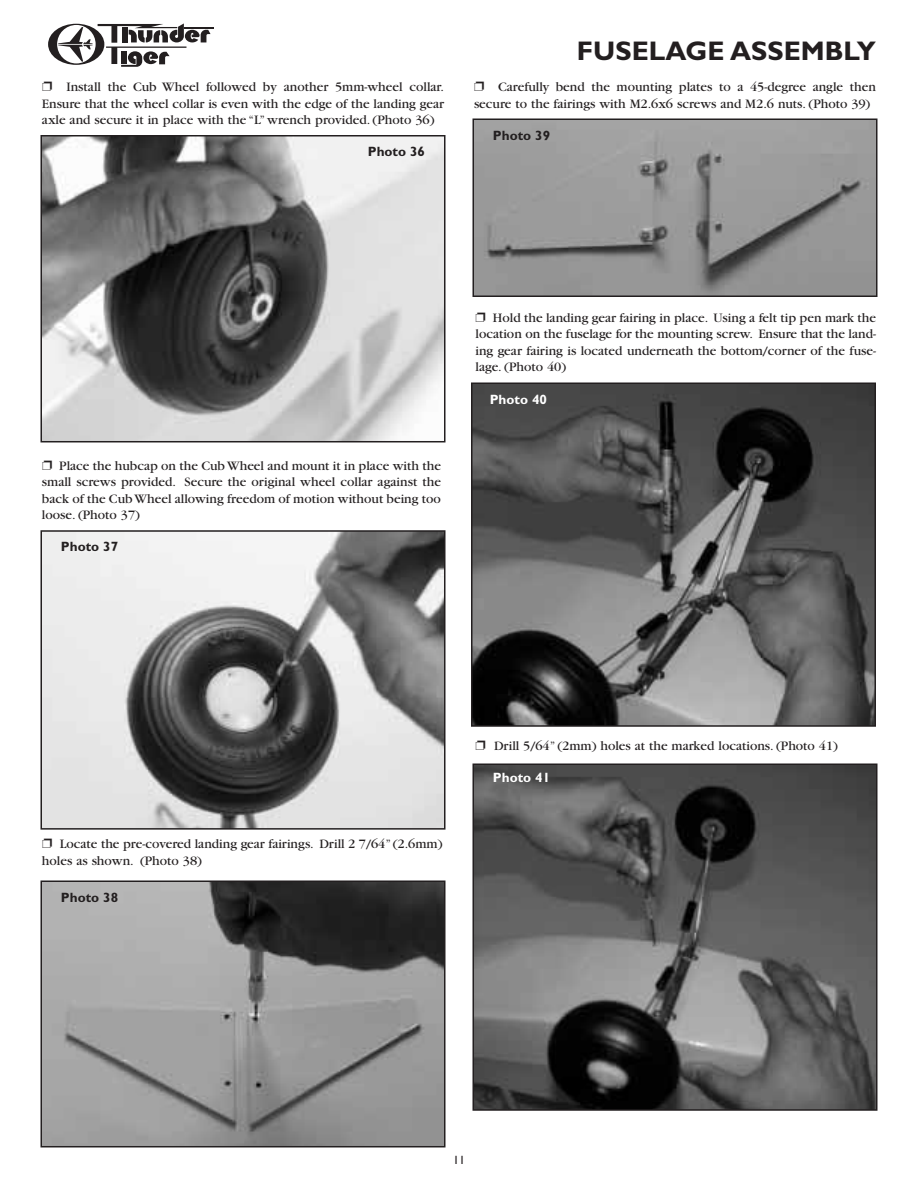
<style>
.page{position:relative;width:918px;height:1188px;background:#fff}
.page>*{position:absolute;margin:0;border:0;box-sizing:border-box;transform-origin:0 0}
.t1{font:700 27px "Gill Sans";color:#231f20}
.t2{font:13.5px/16.4px "Garamond";color:#231f20;text-align:justify}
.t3{font:700 13.5px "Gill Sans";color:#231f20}
.t4{font:700 13.5px "Gill Sans";color:#fff}
.t5{font:12px "Gill Sans";color:#231f20}
</style>
<div class="page">
<svg style="left:48px;top:23px;width:165px;height:44px"></svg>
<img style="left:43px;top:138px;width:400px;height:301px">
<div style="left:40px;top:135px;width:406px;height:307px;border:2px solid #231f20"></div>
<img style="left:475px;top:121px;width:400px;height:173px">
<div style="left:472px;top:118px;width:406px;height:179px;border:2px solid #231f20"></div>
<img style="left:474px;top:385px;width:399px;height:339px">
<div style="left:471px;top:382px;width:405px;height:345px;border:2px solid #231f20"></div>
<img style="left:475px;top:767px;width:400px;height:341px">
<div style="left:472px;top:764px;width:406px;height:347px;border:2px solid #231f20"></div>
<img style="left:43px;top:533px;width:400px;height:294px">
<div style="left:40px;top:530px;width:406px;height:300px;border:2px solid #231f20"></div>
<img style="left:43px;top:883px;width:400px;height:261px">
<div style="left:40px;top:880px;width:406px;height:267px;border:2px solid #231f20"></div>
<p class="t2" style="left:42px;top:80px;width:404px">❐ Install the Cub Wheel followed by another 5mm-wheel collar.<br>Ensure that the wheel collar is even with the edge of the landing gear axle and secure it in place with the “L” wrench provided. (Photo 36)</p>
<p class="t3" style="left:368px;top:147px;width:59px">Photo 36</p>
<h1 class="t1" style="left:577px;top:42px;width:301px">FUSELAGE ASSEMBLY</h1>
<p class="t2" style="left:474px;top:80px;width:404px">❐ Carefully bend the mounting plates to a 45-degree angle then secure to the fairings with M2.6x6 screws and M2.6 nuts. (Photo 39)</p>
<p class="t3" style="left:493px;top:130px;width:59px">Photo 39</p>
<p class="t2" style="left:42px;top:459px;width:401px">❐ Place the hubcap on the Cub Wheel and mount it in place with the small screws provided. Secure the original wheel collar against the back of the Cub Wheel allowing freedom of motion without being too loose. (Photo 37)</p>
<p class="t3" style="left:61px;top:542px;width:59px">Photo 37</p>
<p class="t2" style="left:476px;top:311px;width:402px">❐ Hold the landing gear fairing in place. Using a felt tip pen mark the location on the fuselage for the mounting screw. Ensure that the land&shy;ing gear fairing is located underneath the bottom/corner of the fuse&shy;lage. (Photo 40)</p>
<p class="t4" style="left:490px;top:394px;width:59px">Photo 40</p>
<p class="t2" style="left:42px;top:837px;width:402px">❐ Locate the pre-covered landing gear fairings. Drill 2 7/64”(2.6mm) holes as shown. (Photo 38)</p>
<p class="t3" style="left:61px;top:892px;width:59px">Photo 38</p>
<p class="t2" style="left:476px;top:738px;width:364px">❐ Drill 5/64” (2mm) holes at the marked locations. (Photo 41)</p>
<p class="t4" style="left:493px;top:773px;width:59px">Photo 41</p>
<p class="t5" style="left:453px;top:1156px;width:13px">11</p>
</div>
